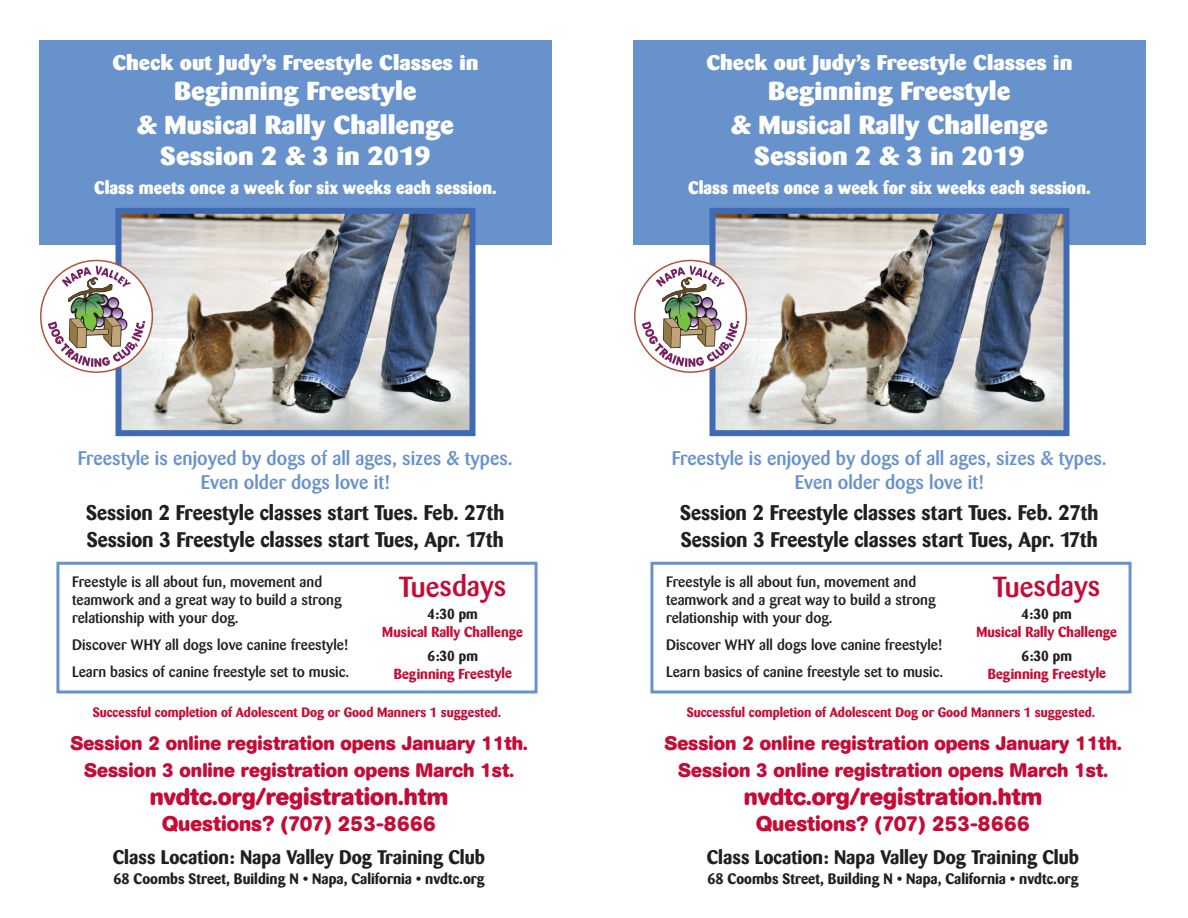
<style>
.page{position:relative;width:1188px;height:918px;background:#fff}
.page>*{position:absolute;margin:0;border:0;box-sizing:border-box;transform-origin:0 0}
.t1{font:500 28.65px "Barmeno";letter-spacing:-.005em;color:#c40c37}
.t2{font:800 25.8px/34.2px "Barmeno";color:#fff;text-align:center;scale:1.12 1}
.t3{font:700 24px "AG Book Rounded";color:#c40c37}
.t4{font:700 21px/27.2px "Barmeno";color:#231f20}
.t5{font:800 21px "Barmeno";color:#fff;scale:1.12 1}
.t6{font:700 21px "AG Book Rounded";color:#c40c37}
.t7{font:700 19.5px/27.6px "AG Book Rounded";color:#c40c37;text-align:center}
.t8{font:500 19.5px/24.2px "Barmeno";color:#6892cc;text-align:center}
.t9{font:700 19.5px "Barmeno";color:#231f20}
.t10{font:800 18px "Barmeno";color:#fff}
.t11{font:500 15px/18px "Barmeno";color:#231f20}
.t12{font:700 15px "Barmeno";color:#231f20}
.t13{font:700 14.4px "Barmeno";letter-spacing:-.005em;color:#c40c37}
.t14{font:700 14.4px "Barmeno";letter-spacing:-.005em;color:#231f20}
.t15{font:700 13.5px "Barmeno";color:#c40c37}
</style>
<div class="page">
<div style="left:39px;top:40px;width:513px;height:205px;background:#6892cc"></div>
<img style="left:122px;top:215px;width:346px;height:214px">
<div style="left:115px;top:208px;width:360px;height:228px;border:6px solid #406ab4"></div>
<div style="left:56px;top:562px;width:482px;height:131px;border:3px solid #6892cc"></div>
<svg style="left:40px;top:260px;width:113px;height:113px"></svg>
<div style="left:633px;top:40px;width:513px;height:205px;background:#6892cc"></div>
<img style="left:716px;top:215px;width:346px;height:214px">
<div style="left:709px;top:208px;width:360px;height:228px;border:6px solid #406ab4"></div>
<div style="left:650px;top:562px;width:482px;height:131px;border:3px solid #6892cc"></div>
<svg style="left:634px;top:260px;width:113px;height:113px"></svg>
<h3 class="t5" style="left:112px;top:54px;width:328px">Check out Judy’s Freestyle Classes in</h3>
<h2 class="t2" style="left:137px;top:76px;width:285px">Beginning Freestyle<br>&amp; Musical Rally Challenge</h2>
<h2 class="t2" style="left:160px;top:141px;width:243px">Session 2 &amp; 3 in 2019</h2>
<p class="t10" style="left:94px;top:180px;width:404px">Class meets once a week for six weeks each session.</p>
<h3 class="t8" style="left:78px;top:448px;width:437px">Freestyle is enjoyed by dogs of all ages, sizes &amp; types.<br>Even older dogs love it!</h3>
<h3 class="t4" style="left:86px;top:499px;width:420px">Session 2 Freestyle classes start Tues. Feb. 27th<br>Session 3 Freestyle classes start Tues, Apr. 17th</h3>
<p class="t11" style="left:72px;top:574px;width:271px">Freestyle is all about fun, movement and teamwork and a great way to build a strong relationship with your dog.</p>
<p class="t11" style="left:72px;top:632px;width:279px;line-height:27px">Discover WHY all dogs love canine freestyle!<br>Learn basics of canine freestyle set to music.</p>
<h1 class="t1" style="left:399px;top:575px;width:109px">Tuesdays</h1>
<p class="t14" style="left:427px;top:607px;width:52px">4:30 pm</p>
<p class="t13" style="left:382px;top:625px;width:142px">Musical Rally Challenge</p>
<p class="t14" style="left:428px;top:649px;width:52px">6:30 pm</p>
<p class="t13" style="left:394px;top:666px;width:120px">Beginning Freestyle</p>
<p class="t15" style="left:93px;top:706px;width:410px">Successful completion of Adolescent Dog or Good Manners 1 suggested.</p>
<h3 class="t7" style="left:70px;top:731px;width:459px">Session 2 online registration opens January 11th.<br>Session 3 online registration opens March 1st.</h3>
<h3 class="t3" style="left:150px;top:788px;width:300px">nvdtc.org/registration.htm</h3>
<h3 class="t6" style="left:162px;top:816px;width:275px">Questions? (707) 253-8666</h3>
<h3 class="t9" style="left:113px;top:848px;width:374px">Class Location: Napa Valley Dog Training Club</h3>
<p class="t12" style="left:113px;top:872px;width:373px">68 Coombs Street, Building N • Napa, California • nvdtc.org</p>
<h3 class="t5" style="left:706px;top:54px;width:328px">Check out Judy’s Freestyle Classes in</h3>
<h2 class="t2" style="left:731px;top:76px;width:285px">Beginning Freestyle<br>&amp; Musical Rally Challenge</h2>
<h2 class="t2" style="left:754px;top:141px;width:243px">Session 2 &amp; 3 in 2019</h2>
<p class="t10" style="left:688px;top:180px;width:404px">Class meets once a week for six weeks each session.</p>
<h3 class="t8" style="left:672px;top:448px;width:437px">Freestyle is enjoyed by dogs of all ages, sizes &amp; types.<br>Even older dogs love it!</h3>
<h3 class="t4" style="left:680px;top:499px;width:420px">Session 2 Freestyle classes start Tues. Feb. 27th<br>Session 3 Freestyle classes start Tues, Apr. 17th</h3>
<p class="t11" style="left:666px;top:574px;width:271px">Freestyle is all about fun, movement and teamwork and a great way to build a strong relationship with your dog.</p>
<p class="t11" style="left:666px;top:632px;width:279px;line-height:27px">Discover WHY all dogs love canine freestyle!<br>Learn basics of canine freestyle set to music.</p>
<h1 class="t1" style="left:993px;top:575px;width:109px">Tuesdays</h1>
<p class="t14" style="left:1021px;top:607px;width:52px">4:30 pm</p>
<p class="t13" style="left:976px;top:625px;width:142px">Musical Rally Challenge</p>
<p class="t14" style="left:1022px;top:649px;width:52px">6:30 pm</p>
<p class="t13" style="left:988px;top:666px;width:120px">Beginning Freestyle</p>
<p class="t15" style="left:687px;top:706px;width:410px">Successful completion of Adolescent Dog or Good Manners 1 suggested.</p>
<h3 class="t7" style="left:664px;top:731px;width:459px">Session 2 online registration opens January 11th.<br>Session 3 online registration opens March 1st.</h3>
<h3 class="t3" style="left:744px;top:788px;width:300px">nvdtc.org/registration.htm</h3>
<h3 class="t6" style="left:756px;top:816px;width:275px">Questions? (707) 253-8666</h3>
<h3 class="t9" style="left:707px;top:848px;width:374px">Class Location: Napa Valley Dog Training Club</h3>
<p class="t12" style="left:707px;top:872px;width:373px">68 Coombs Street, Building N • Napa, California • nvdtc.org</p>
</div>
